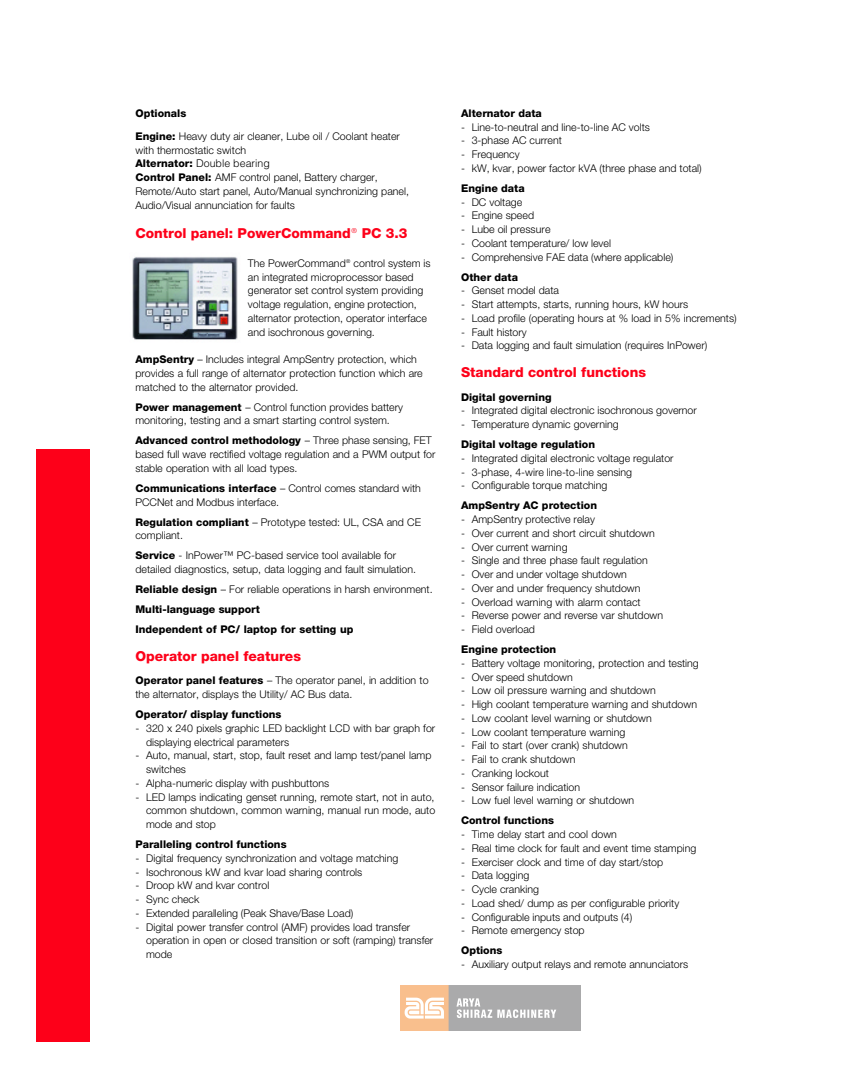
<style>
.page{position:relative;width:855px;height:1080px;background:#fff}
.page>*{position:absolute;margin:0;border:0;box-sizing:border-box;transform-origin:0 0}
.t1{font:800 13.75px "Helvetica Neue LT";color:#fd0019}
.t2{font:300 10.62px/13.8px "Helvetica Neue LT";color:#000}
.t3{font:800 10.62px/20px "Helvetica Neue LT";color:#000}
.t4{font:300 10.62px "Helvetica LT Std";color:#000}
.s1{font-weight:800}
.s2{font-family:"Helvetica Neue LT";font-weight:800}
.s3{font-weight:300}
</style>
<div class="page">
<div style="left:36px;top:449px;width:54px;height:593px;background:#fd0019"></div>
<img style="left:132px;top:257px;width:106px;height:83px">
<img style="left:401px;top:985px;width:179px;height:46px">
<p class="t2" style="left:135px;top:102px;width:266px;line-height:23.4px"><span class="s1">Optionals<br>Engine:</span> Heavy duty air cleaner, Lube oil / Coolant heater</p>
<p class="t2" style="left:135px;top:145px;width:112px">with thermostatic switch</p>
<p class="t4" style="left:135px;top:157px;width:136px"><span class="s2">Alternator:</span> Double bearing</p>
<p class="t2" style="left:135px;top:171px;width:275px"><span class="s1">Control Panel:</span> AMF control panel, Battery charger,<br>Remote/Auto start panel, Auto/Manual synchronizing panel,<br>Audio/Visual annunciation for faults</p>
<p class="t1" style="left:135px;top:228px;width:274px">Control panel: PowerCommand<sup>®</sup> PC 3.3</p>
<p class="t2" style="left:248px;top:257px;width:184px">The PowerCommand<sup>®</sup> control system is an integrated microprocessor based generator set control system providing voltage regulation, engine protection, alternator protection, operator interface and isochronous governing.</p>
<p class="t2" style="left:135px;top:353px;width:289px"><span class="s1">AmpSentry</span> – Includes integral AmpSentry protection, which provides a full range of alternator protection function which are matched to the alternator provided.</p>
<p class="t2" style="left:135px;top:401px;width:269px"><span class="s1">Power management</span> – Control function provides battery monitoring, testing and a smart starting control system.</p>
<p class="t2" style="left:135px;top:435px;width:301px"><span class="s1">Advanced control methodology</span> – Three phase sensing, FET based full wave rectified voltage regulation and a PWM output for stable operation with all load types.</p>
<p class="t2" style="left:135px;top:482px;width:287px"><span class="s1">Communications interface</span> – Control comes standard with<br>PCCNet and Modbus interface.</p>
<p class="t2" style="left:135px;top:516px;width:287px"><span class="s1">Regulation compliant</span> – Prototype tested: UL, CSA and CE compliant.</p>
<p class="t2" style="left:135px;top:550px;width:282px"><span class="s1">Service</span> - InPower™ PC-based service tool available for detailed diagnostics, setup, data logging and fault simulation.</p>
<p class="t3" style="left:135px;top:580px;width:299px">Reliable design <span class="s3">– For reliable operations in harsh environment.<br></span>Multi-language support<br>Independent of PC/ laptop for setting up</p>
<p class="t1" style="left:135px;top:651px;width:167px">Operator panel features</p>
<p class="t2" style="left:135px;top:675px;width:295px"><span class="s1">Operator panel features</span> – The operator panel, in addition to the alternator, displays the Utility/ AC Bus data.</p>
<p class="t3" style="left:135px;top:705px;width:148px">Operator/ display functions</p>
<p class="t2" style="left:146px;top:722px;width:291px;text-indent:-11px">- 320 x 240 pixels graphic LED backlight LCD with bar graph for displaying electrical parameters</p>
<p class="t2" style="left:146px;top:750px;width:287px;text-indent:-11px">- Auto, manual, start, stop, fault reset and lamp test/panel lamp switches</p>
<p class="t2" style="left:135px;top:777px;width:195px">- Alpha-numeric display with pushbuttons</p>
<p class="t2" style="left:146px;top:791px;width:291px;text-align:justify;text-indent:-11px">- LED lamps indicating genset running, remote start, not in auto, common shutdown, common warning, manual run mode, auto mode and stop</p>
<p class="t3" style="left:135px;top:835px;width:153px">Paralleling control functions</p>
<p class="t2" style="left:135px;top:852px;width:265px">- Digital frequency synchronization and voltage matching</p>
<p class="t2" style="left:135px;top:866px;width:228px">- Isochronous kW and kvar load sharing controls</p>
<p class="t2" style="left:135px;top:880px;width:135px">- Droop kW and kvar control</p>
<p class="t2" style="left:135px;top:893px;width:65px">- Sync check</p>
<p class="t2" style="left:135px;top:907px;width:219px">- Extended paralleling (Peak Shave/Base Load)</p>
<p class="t2" style="left:146px;top:921px;width:289px;text-indent:-11px">- Digital power transfer control (AMF) provides load transfer operation in open or closed transition or soft (ramping) transfer mode</p>
<p class="t3" style="left:461px;top:104px;width:82px">Alternator data</p>
<p class="t2" style="left:461px;top:121px;width:190px">- Line-to-neutral and line-to-line AC volts</p>
<p class="t2" style="left:461px;top:135px;width:102px">- 3-phase AC current</p>
<p class="t2" style="left:461px;top:148px;width:60px">- Frequency</p>
<p class="t2" style="left:461px;top:162px;width:242px">- kW, kvar, power factor kVA (three phase and total)</p>
<p class="t3" style="left:461px;top:179px;width:65px">Engine data</p>
<p class="t2" style="left:461px;top:196px;width:63px">- DC voltage</p>
<p class="t2" style="left:461px;top:210px;width:75px">- Engine speed</p>
<p class="t2" style="left:461px;top:223px;width:91px">- Lube oil pressure</p>
<p class="t2" style="left:461px;top:237px;width:151px">- Coolant temperature/ low level</p>
<p class="t2" style="left:461px;top:251px;width:214px">- Comprehensive FAE data (where applicable)</p>
<p class="t3" style="left:461px;top:268px;width:58px">Other data</p>
<p class="t2" style="left:461px;top:285px;width:100px">- Genset model data</p>
<p class="t2" style="left:461px;top:298px;width:229px">- Start attempts, starts, running hours, kW hours</p>
<p class="t2" style="left:461px;top:312px;width:277px">- Load profile (operating hours at % load in 5% increments)</p>
<p class="t2" style="left:461px;top:326px;width:67px">- Fault history</p>
<p class="t2" style="left:461px;top:340px;width:248px">- Data logging and fault simulation (requires InPower)</p>
<p class="t1" style="left:461px;top:367px;width:186px">Standard control functions</p>
<p class="t3" style="left:461px;top:388px;width:92px">Digital governing</p>
<p class="t2" style="left:461px;top:405px;width:237px">- Integrated digital electronic isochronous governor</p>
<p class="t2" style="left:461px;top:418px;width:159px">- Temperature dynamic governing</p>
<p class="t3" style="left:461px;top:435px;width:135px">Digital voltage regulation</p>
<p class="t2" style="left:461px;top:452px;width:214px">- Integrated digital electronic voltage regulator</p>
<p class="t2" style="left:461px;top:466px;width:172px">- 3-phase, 4-wire line-to-line sensing</p>
<p class="t2" style="left:461px;top:480px;width:148px">- Configurable torque matching</p>
<p class="t3" style="left:461px;top:497px;width:137px">AmpSentry AC protection</p>
<p class="t2" style="left:461px;top:513px;width:135px">- AmpSentry protective relay</p>
<p class="t2" style="left:461px;top:527px;width:195px">- Over current and short circuit shutdown</p>
<p class="t2" style="left:461px;top:541px;width:108px">- Over current warning</p>
<p class="t2" style="left:461px;top:555px;width:188px">- Single and three phase fault regulation</p>
<p class="t2" style="left:461px;top:568px;width:167px">- Over and under voltage shutdown</p>
<p class="t2" style="left:461px;top:582px;width:181px">- Over and under frequency shutdown</p>
<p class="t2" style="left:461px;top:596px;width:181px">- Overload warning with alarm contact</p>
<p class="t2" style="left:461px;top:610px;width:204px">- Reverse power and reverse var shutdown</p>
<p class="t2" style="left:461px;top:623px;width:76px">- Field overload</p>
<p class="t3" style="left:461px;top:640px;width:97px">Engine protection</p>
<p class="t2" style="left:461px;top:657px;width:239px">- Battery voltage monitoring, protection and testing</p>
<p class="t2" style="left:461px;top:671px;width:113px">- Over speed shutdown</p>
<p class="t2" style="left:461px;top:685px;width:196px">- Low oil pressure warning and shutdown</p>
<p class="t2" style="left:461px;top:698px;width:237px">- High coolant temperature warning and shutdown</p>
<p class="t2" style="left:461px;top:712px;width:192px">- Low coolant level warning or shutdown</p>
<p class="t2" style="left:461px;top:726px;width:166px">- Low coolant temperature warning</p>
<p class="t2" style="left:461px;top:740px;width:168px">- Fail to start (over crank) shutdown</p>
<p class="t2" style="left:461px;top:753px;width:116px">- Fail to crank shutdown</p>
<p class="t2" style="left:461px;top:767px;width:89px">- Cranking lockout</p>
<p class="t2" style="left:461px;top:781px;width:121px">- Sensor failure indication</p>
<p class="t2" style="left:461px;top:795px;width:175px">- Low fuel level warning or shutdown</p>
<p class="t3" style="left:461px;top:812px;width:94px">Control functions</p>
<p class="t2" style="left:461px;top:828px;width:157px">- Time delay start and cool down</p>
<p class="t2" style="left:461px;top:842px;width:237px">- Real time clock for fault and event time stamping</p>
<p class="t2" style="left:461px;top:856px;width:204px">- Exerciser clock and time of day start/stop</p>
<p class="t2" style="left:461px;top:870px;width:70px">- Data logging</p>
<p class="t2" style="left:461px;top:883px;width:79px">- Cycle cranking</p>
<p class="t2" style="left:461px;top:897px;width:220px">- Load shed/ dump as per configurable priority</p>
<p class="t2" style="left:461px;top:911px;width:173px">- Configurable inputs and outputs (4)</p>
<p class="t2" style="left:461px;top:925px;width:125px">- Remote emergency stop</p>
<p class="t3" style="left:461px;top:942px;width:43px">Options</p>
<p class="t2" style="left:461px;top:958px;width:229px">- Auxiliary output relays and remote annunciators</p>
</div>
